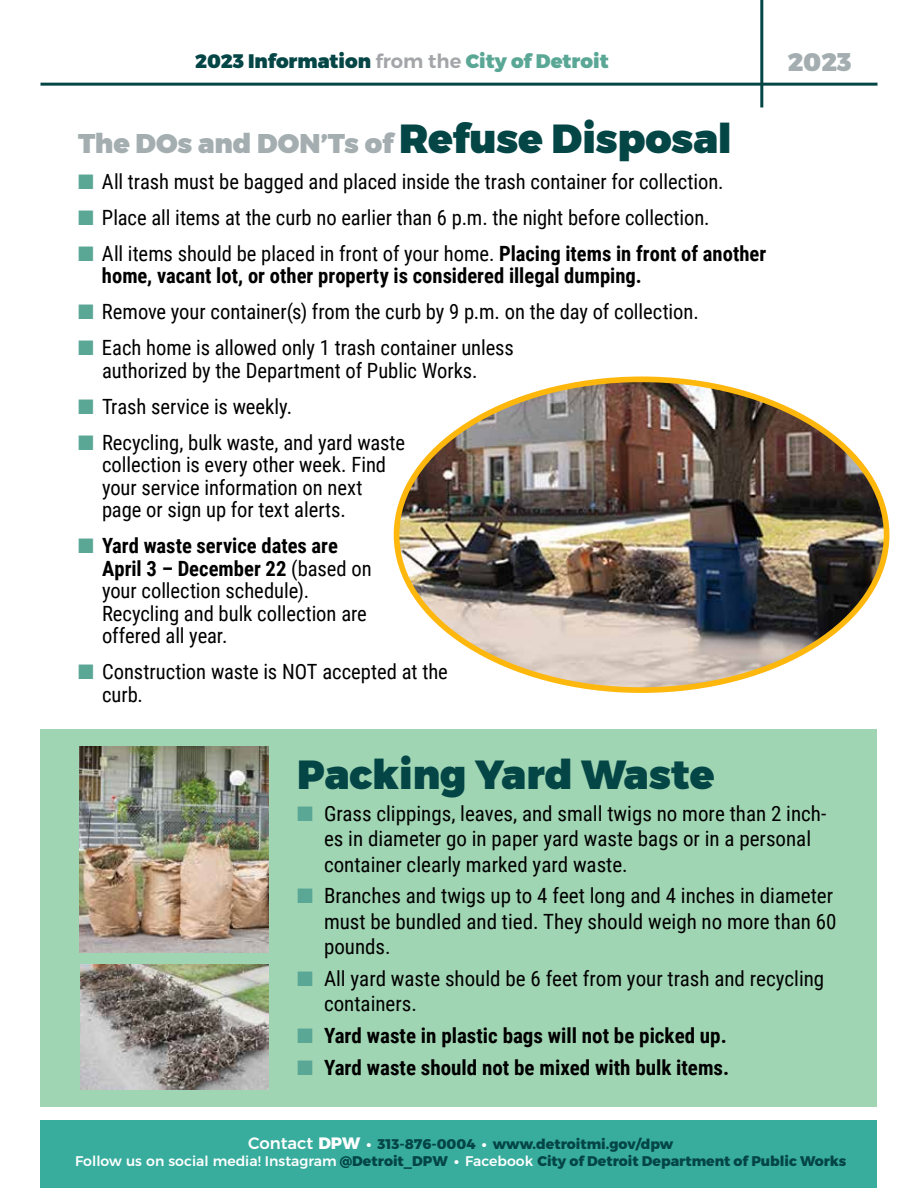
<style>
.page{position:relative;width:918px;height:1188px;background:#fff}
.page>*{position:absolute;margin:0;border:0;box-sizing:border-box;transform-origin:0 0}
.t1{font:900 40.5px "Montserrat";color:#044546}
.t2{font:900 27px "Montserrat";color:#a4aeb0}
.t3{font:900 25.5px "Montserrat";color:#a4aeb0}
.t4{font:21px/22.5px "Roboto Condensed";color:#000}
.t5{font:700 21px/22.5px "Roboto Condensed";color:#000}
.t6{font:900 19.5px "Montserrat";color:#044546}
.t7{font:800 14.1px/16.8px "Montserrat";color:#044546;text-align:center}
.s1{font-weight:600;color:#a3a5a8}
.s2{color:#5aa796}
.s3{font-size:40.5px;color:#044546}
.s4{font-weight:400}
.s5{font-weight:700}
.s6{font-weight:500;font-size:16.5px;color:#fff}
.s7{font-size:16.5px;color:#fff}
.s8{color:#fff}
.s9{font-weight:500;color:#fff}
</style>
<div class="page">
<hr style="left:40px;top:83px;width:838px;height:3px;background:#044546">
<hr style="left:760px;top:0;width:3px;height:107px;background:#044546">
<div style="left:40px;top:1120px;width:838px;height:68px;background:#38ad9e"></div>
<img style="left:397px;top:379px;width:490px;height:311px">
<div style="left:40px;top:729px;width:838px;height:378px;background:#a0d5b3"></div>
<img style="left:80px;top:746px;width:188px;height:207px">
<img style="left:81px;top:964px;width:188px;height:126px">
<p class="t6" style="left:195px;top:49px;width:415px">2023 Information <span class="s1">from the</span> <span class="s2">City of Detroit</span></p>
<p class="t3" style="left:788px;top:46px;width:65px">2023</p>
<p class="t2" style="left:78px;top:126px;width:655px">The DOs and DON’Ts of <span class="s3">Refuse Disposal</span></p>
<p class="t4" style="left:78px;top:169px;width:647px"><span class="s2">■</span> All trash must be bagged and placed inside the trash container for collection.</p>
<p class="t4" style="left:78px;top:205px;width:633px"><span class="s2">■</span> Place all items at the curb no earlier than 6 p.m. the night before collection.</p>
<p class="t5" style="left:102px;top:241px;width:666px;text-indent:-24px"><span class="s2">■</span> <span class="s4">All items should be placed in front of your home.</span> Placing items in front of another home, vacant lot, or other property is considered illegal dumping.</p>
<p class="t4" style="left:78px;top:300px;width:622px"><span class="s2">■</span> Remove your container(s) from the curb by 9 p.m. on the day of collection.</p>
<p class="t4" style="left:78px;top:336px;width:438px;text-align:center"><span class="s2">■</span> Each home is allowed only 1 trash container unless authorized by the Department of Public Works.</p>
<p class="t4" style="left:78px;top:394px;width:216px"><span class="s2">■</span> Trash service is weekly.</p>
<p class="t4" style="left:102px;top:430px;width:305px;text-indent:-24px"><span class="s2">■</span> Recycling, bulk waste, and yard waste collection is every other week. Find your service information on next page or sign up for text alerts.</p>
<p class="t4" style="left:102px;top:534px;width:271px;text-indent:-24px"><span class="s2">■</span> <span class="s5">Yard waste service dates are<br>April 3 – December 22</span> (based on your collection schedule).<br>Recycling and bulk collection are offered all year.</p>
<p class="t4" style="left:102px;top:660px;width:347px;text-indent:-24px"><span class="s2">■</span> Construction waste is NOT accepted at the curb.</p>
<h1 class="t1" style="left:297px;top:749px;width:419px">Packing Yard Waste</h1>
<p class="t4" style="left:324px;top:800px;width:504px;line-height:25.2px;text-indent:-27px"><span class="s2">■</span> Grass clippings, leaves, and small twigs no more than 2 inch&shy;es in diameter go in paper yard waste bags or in a personal container clearly marked yard waste.</p>
<p class="t4" style="left:324px;top:883px;width:514px;line-height:25.2px;text-indent:-27px"><span class="s2">■</span> Branches and twigs up to 4 feet long and 4 inches in diameter must be bundled and tied. They should weigh no more than 60 pounds.</p>
<p class="t4" style="left:324px;top:965px;width:502px;line-height:25.2px;text-indent:-27px"><span class="s2">■</span> All yard waste should be 6 feet from your trash and recycling containers.</p>
<p class="t5" style="left:297px;top:1023px;width:431px"><span class="s2">■</span> Yard waste in plastic bags will not be picked up.</p>
<p class="t5" style="left:297px;top:1055px;width:434px"><span class="s2">■</span> Yard waste should not be mixed with bulk items.</p>
<p class="t7" style="left:75px;top:1136px;width:773px"><span class="s6">Contact</span> <span class="s7">DPW</span> <span class="s8">•</span> 313-876-0004 <span class="s8">•</span> www.detroitmi.gov/dpw<br><span class="s9">Follow us on social media! Instagram</span> @Detroit_DPW <span class="s8">•</span> <span class="s9">Facebook</span> City of Detroit Department of Public Works</p>
</div>
